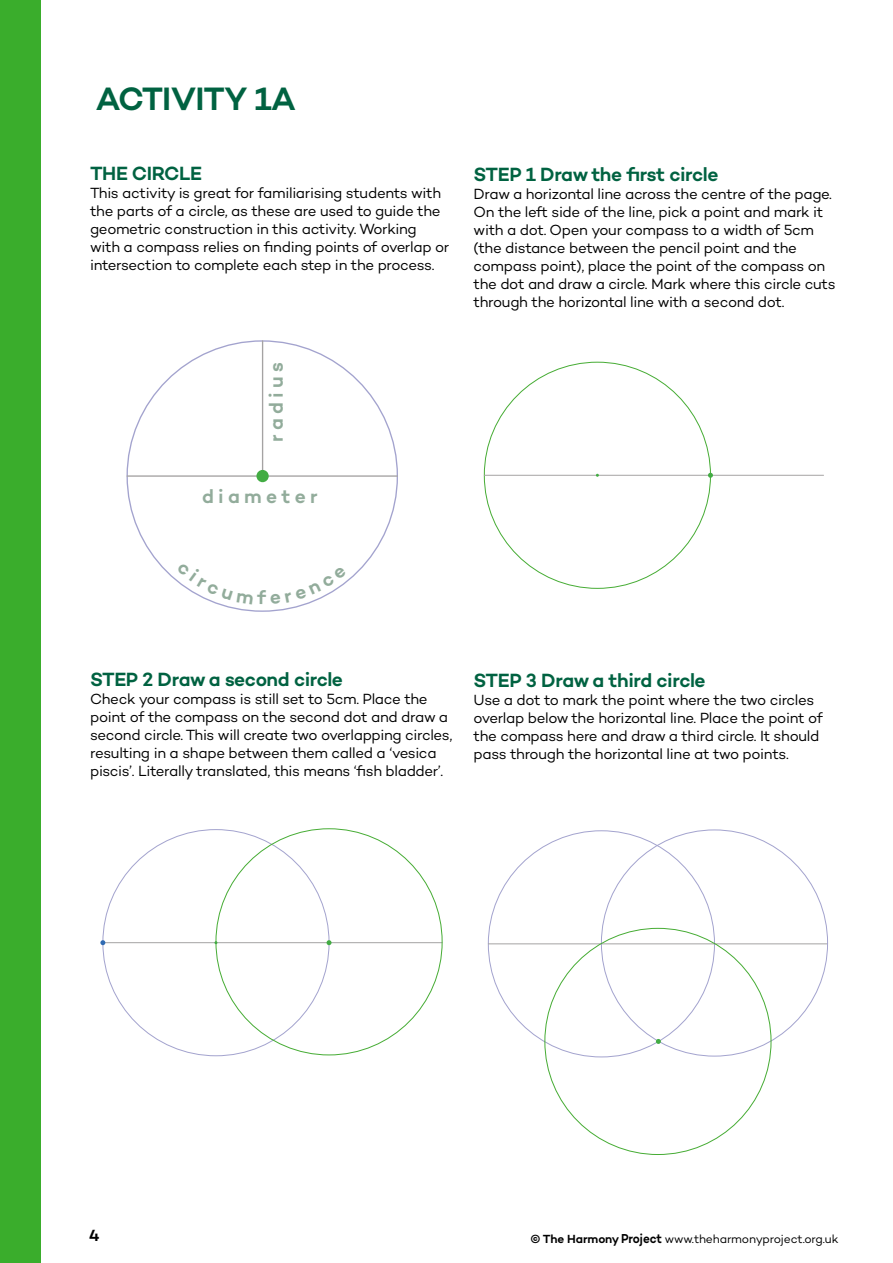
<style>
.page{position:relative;width:893px;height:1263px;background:#fff}
.page>*{position:absolute;margin:0;border:0;box-sizing:border-box;transform-origin:0 0}
.t1{font:600 33px "Campton";letter-spacing:-.03em;color:#006241}
.t2{font:600 19.5px "Campton";letter-spacing:-.025em;color:#006241}
.t3{font:600 19.5px "Campton";color:#92ac9b}
.t4{font:600 16.5px "Campton";color:#000}
.t5{font:15px/18px "Campton";letter-spacing:-.025em;color:#000}
.t6{font:12px "Campton";letter-spacing:-.01em;color:#000}
.s1{font-weight:600}
.s2{font-weight:600;font-size:13.2px}
</style>
<div class="page">
<div style="left:0;top:0;width:41px;height:1263px;background:#3aad2c"></div>
<hr style="left:484px;top:475px;width:339px;height:1px;background:#a5a3a3">
<svg style="left:708px;top:473px;width:5px;height:5px"></svg>
<hr style="left:103px;top:942px;width:339px;height:1px;background:#a5a3a3">
<svg style="left:327px;top:940px;width:5px;height:5px"></svg>
<svg style="left:100px;top:940px;width:5px;height:5px"></svg>
<hr style="left:488px;top:943px;width:340px;height:1px;background:#a5a3a3">
<svg style="left:656px;top:1039px;width:5px;height:5px"></svg>
<hr style="left:127px;top:475px;width:270px;height:2px;background:#a5a3a3">
<hr style="left:262px;top:341px;width:1px;height:135px;background:#a5a3a3">
<div style="left:256px;top:470px;width:13px;height:12px;background:#42ac43;border-radius:50%"></div>
<svg style="left:177px;top:580px;width:170px;height:24px"></svg>
<h1 class="t1" style="left:96px;top:78px;width:202px">ACTIVITY 1A</h1>
<h2 class="t2" style="left:90px;top:161px;width:113px">THE CIRCLE</h2>
<p class="t5" style="left:90px;top:183px;width:361px">This activity is great for familiarising students with the parts of a circle, as these are used to guide the geometric construction in this activity. Working with a compass relies on finding points of overlap or intersection to complete each step in the process.</p>
<h2 class="t3" style="left:264px;top:441px;width:81px;rotate:-90deg">r a d i u s</h2>
<h2 class="t3" style="left:202px;top:484px;width:117px">d i a m e t e r</h2>
<h2 class="t2" style="left:474px;top:162px;width:246px">STEP 1 Draw the first circle</h2>
<p class="t5" style="left:474px;top:184px;width:363px">Draw a horizontal line across the centre of the page.<br>On the left side of the line, pick a point and mark it with a dot. Open your compass to a width of 5cm (the distance between the pencil point and the compass point), place the point of the compass on the dot and draw a circle. Mark where this circle cuts through the horizontal line with a second dot.</p>
<h2 class="t2" style="left:90px;top:667px;width:254px">STEP 2 Draw a second circle</h2>
<p class="t5" style="left:90px;top:689px;width:364px">Check your compass is still set to 5cm. Place the point of the compass on the second dot and draw a second circle. This will create two overlapping circles, resulting in a shape between them called a ‘vesica piscis’. Literally translated, this means ‘fish bladder’.</p>
<h2 class="t2" style="left:474px;top:668px;width:234px">STEP 3 Draw a third circle</h2>
<p class="t5" style="left:474px;top:690px;width:351px">Use a dot to mark the point where the two circles overlap below the horizontal line. Place the point of the compass here and draw a third circle. It should pass through the horizontal line at two points.</p>
<p class="t4" style="left:89px;top:1225px;width:12px">4</p>
<p class="t6" style="left:530px;top:1231px;width:310px"><span class="s1">© The Harmony</span> <span class="s2">Project</span> www.theharmonyproject.org.uk</p>
</div>
